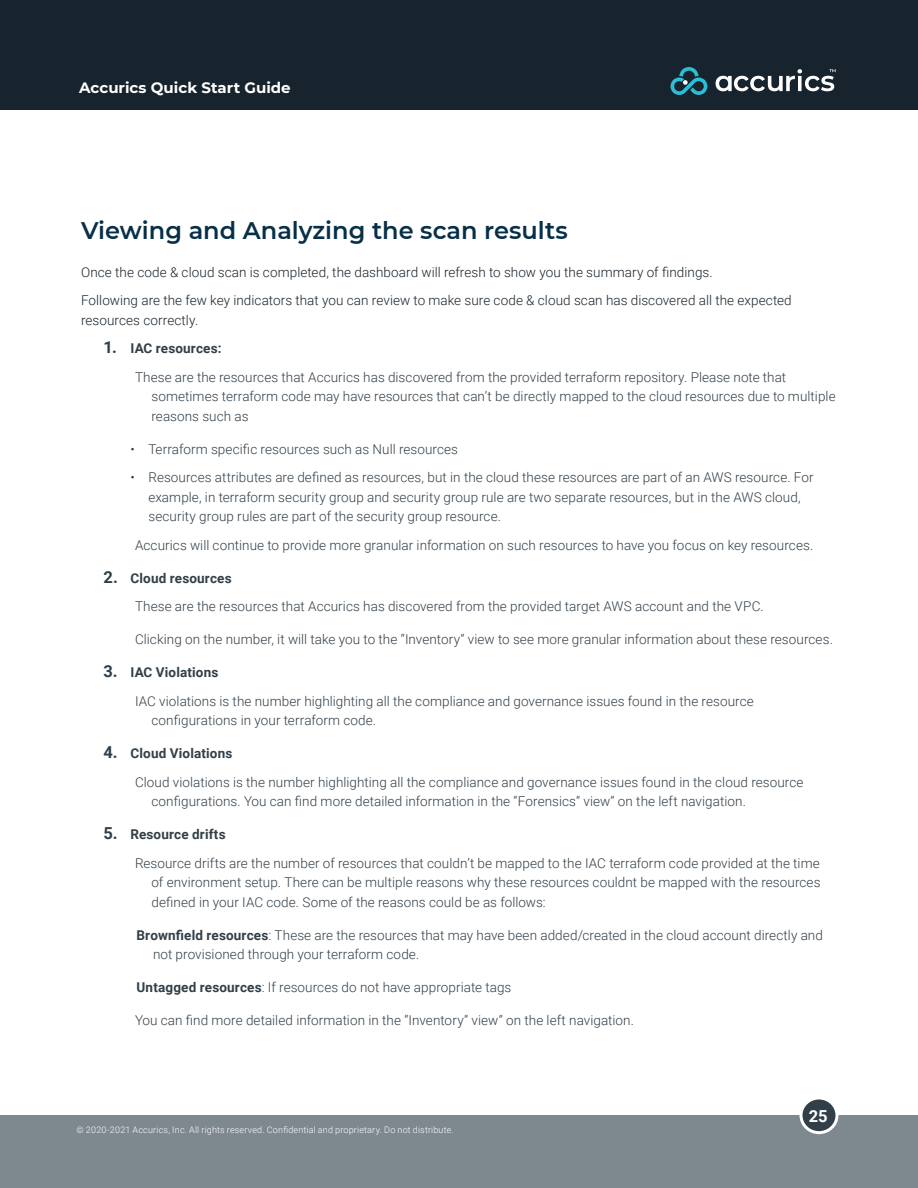
<style>
.page{position:relative;width:918px;height:1188px;background:#fff}
.page>*{position:absolute;margin:0;border:0;box-sizing:border-box;transform-origin:0 0}
.HEADLINE{font:600 24px "Montserrat";color:#073048}
.t1{font:700 16.5px "Roboto";color:#fff}
.t2{font:700 15px "Montserrat";color:#fff}
.BULLETS-_NO_BULLETS{font:300 13.5px/19.5px "Roboto";letter-spacing:.005em;color:#323f48}
.BODY_COPY{font:300 13.5px/19.5px "Roboto";letter-spacing:.005em;color:#18242d}
.t3{font:700 13.5px "Roboto";letter-spacing:.01em;color:#323f48}
.t4{font:300 9px "Roboto";letter-spacing:.02em;color:#fff}
.s1{font-size:16.5px}
.s2{font-weight:700}
</style>
<div class="page">
<div style="left:0;top:0;width:918px;height:110px;background:#18242d"></div>
<svg style="left:716px;top:69px;width:120px;height:22px"></svg>
<svg style="left:671px;top:67px;width:36px;height:28px"></svg>
<div style="left:0;top:1115px;width:918px;height:73px;background:#7d888f"></div>
<div style="left:801px;top:1098px;width:36px;height:35px;background:#323f48;border-radius:50%"></div>
<div style="left:800px;top:1096px;width:38px;height:38px;border:3px solid #fff;border-radius:50%"></div>
<p class="t2" style="left:79px;top:77px;width:213px">Accurics Quick Start Guide</p>
<p class="HEADLINE" style="left:81px;top:214px;width:488px">Viewing and Analyzing the scan results</p>
<p class="BODY_COPY" style="left:81px;top:262px;width:633px">Once the code &amp; cloud scan is completed, the dashboard will refresh to show you the summary of findings.</p>
<p class="BODY_COPY" style="left:81px;top:290px;width:712px">Following are the few key indicators that you can review to make sure code &amp; cloud scan has discovered all the expected resources correctly.</p>
<p class="t3" style="left:104px;top:339px;width:119px"><span class="s1">1.</span> IAC resources:</p>
<p class="BULLETS-_NO_BULLETS" style="left:152px;top:367px;width:686px;text-indent:-16px">These are the resources that Accurics has discovered from the provided terraform repository. Please note that sometimes terraform code may have resources that can’t be directly mapped to the cloud resources due to multiple reasons such as</p>
<p class="BULLETS-_NO_BULLETS" style="left:130px;top:439px;width:329px">• Terraform specific resources such as Null resources</p>
<p class="BULLETS-_NO_BULLETS" style="left:148px;top:467px;width:667px;text-indent:-18px">• Resources attributes are defined as resources, but in the cloud these resources are part of an AWS resource. For example, in terraform security group and security group rule are two separate resources, but in the AWS cloud, security group rules are part of the security group resource.</p>
<p class="BULLETS-_NO_BULLETS" style="left:135px;top:535px;width:680px">Accurics will continue to provide more granular information on such resources to have you focus on key resources.</p>
<p class="t3" style="left:104px;top:568px;width:130px"><span class="s1">2.</span> Cloud resources</p>
<p class="BULLETS-_NO_BULLETS" style="left:135px;top:596px;width:630px">These are the resources that Accurics has discovered from the provided target AWS account and the VPC.</p>
<p class="BULLETS-_NO_BULLETS" style="left:135px;top:629px;width:699px">Clicking on the number, it will take you to the “Inventory” view to see more granular information about these resources.</p>
<p class="t3" style="left:104px;top:663px;width:116px"><span class="s1">3.</span> IAC Violations</p>
<p class="BULLETS-_NO_BULLETS" style="left:152px;top:691px;width:604px;text-indent:-16px">IAC violations is the number highlighting all the compliance and governance issues found in the resource configurations in your terraform code.</p>
<p class="t3" style="left:104px;top:744px;width:130px"><span class="s1">4.</span> Cloud Violations</p>
<p class="BULLETS-_NO_BULLETS" style="left:152px;top:772px;width:654px;text-indent:-16px">Cloud violations is the number highlighting all the compliance and governance issues found in the cloud resource configurations. You can find more detailed information in the “Forensics” view” on the left navigation.</p>
<p class="t3" style="left:104px;top:825px;width:124px"><span class="s1">5.</span> Resource drifts</p>
<p class="BULLETS-_NO_BULLETS" style="left:152px;top:853px;width:671px;text-align:justify;text-indent:-16px">Resource drifts are the number of resources that couldn’t be mapped to the IAC terraform code provided at the time of environment setup. There can be multiple reasons why these resources couldnt be mapped with the resources defined in your IAC code. Some of the reasons could be as follows:</p>
<p class="BULLETS-_NO_BULLETS" style="left:153px;top:925px;width:671px;text-indent:-16px"><span class="s2">Brownfield resources</span>: These are the resources that may have been added/created in the cloud account directly and not provisioned through your terraform code.</p>
<p class="BULLETS-_NO_BULLETS" style="left:136px;top:977px;width:376px"><span class="s2">Untagged resources</span>: If resources do not have appropriate tags</p>
<p class="BULLETS-_NO_BULLETS" style="left:135px;top:1010px;width:501px">You can find more detailed information in the “Inventory” view” on the left navigation.</p>
<p class="t4" style="left:76px;top:1124px;width:379px">© 2020-2021 Accurics, Inc. All rights reserved. Confidential and proprietary. Do not distribute.</p>
<p class="t1" style="left:809px;top:1104px;width:20px">25</p>
</div>
